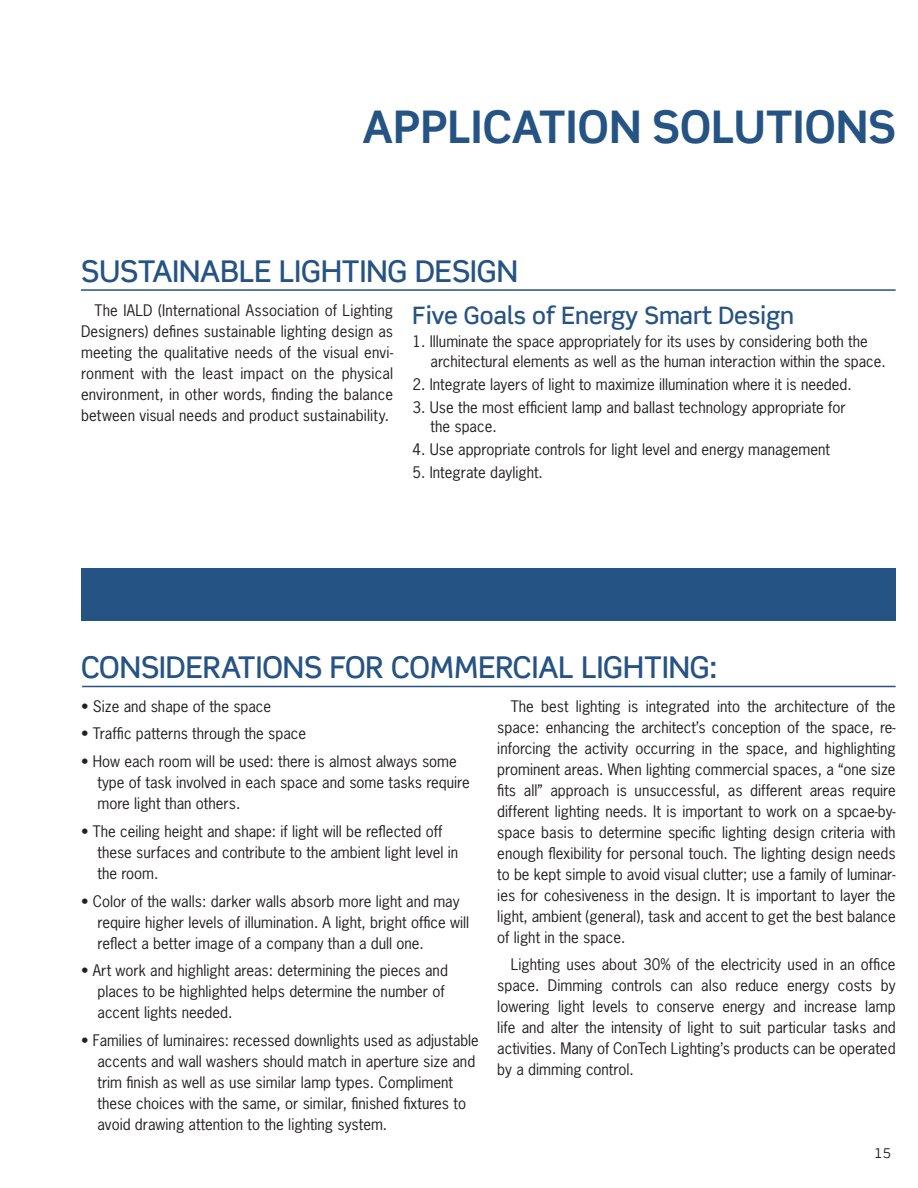
<style>
.page{position:relative;width:918px;height:1188px;background:#fff}
.page>*{position:absolute;margin:0;border:0;box-sizing:border-box;transform-origin:0 0}
.t1{font:700 45px "Scene Std";letter-spacing:-.005em;color:#255383}
.t2{font:500 30px "Scene Std";color:#255383}
.t3{font:500 24px "Scene Std";color:#255383}
.t4{font:15px/21px "News Gothic Std";color:#231f20}
.t5{font:13.5px "Scene Std";color:#231f20}
</style>
<div class="page">
<div style="left:81px;top:569px;width:815px;height:52px;background:#255383"></div>
<hr style="left:82px;top:686px;width:814px;height:1px;background:#255383">
<hr style="left:81px;top:289px;width:815px;height:2px;background:#255383">
<h1 class="t1" style="left:362px;top:99px;width:535px">APPLICATION SOLUTIONS</h1>
<h2 class="t2" style="left:81px;top:253px;width:438px">SUSTAINABLE LIGHTING DESIGN</h2>
<p class="t4" style="left:81px;top:300px;width:314px;text-align:justify;text-indent:14px">The IALD (International Association of Lighting Designers) defines sustainable lighting design as meeting the qualitative needs of the visual envi&shy;ronment with the least impact on the physical environment, in other words, finding the balance between visual needs and product sustainability.</p>
<h3 class="t3" style="left:413px;top:301px;width:383px">Five Goals of Energy Smart Design</h3>
<p class="t4" style="left:431px;top:332px;width:457px;line-height:19.5px;text-indent:-18px">1. Illuminate the space appropriately for its uses by considering both the architectural elements as well as the human interaction within the space.</p>
<p class="t4" style="left:413px;top:374px;width:441px">2. Integrate layers of light to maximize illumination where it is needed.</p>
<p class="t4" style="left:431px;top:397px;width:417px;line-height:19.5px;text-indent:-18px">3. Use the most efficient lamp and ballast technology appropriate for the space.</p>
<p class="t4" style="left:413px;top:439px;width:419px">4. Use appropriate controls for light level and energy management</p>
<p class="t4" style="left:413px;top:462px;width:132px">5. Integrate daylight.</p>
<h2 class="t2" style="left:81px;top:648px;width:638px">CONSIDERATIONS FOR COMMERCIAL LIGHTING:</h2>
<p class="t4" style="left:81px;top:695px;width:192px">• Size and shape of the space</p>
<p class="t4" style="left:81px;top:723px;width:227px">• Traffic patterns through the space</p>
<p class="t4" style="left:98px;top:751px;width:374px;text-indent:-16px">• How each room will be used: there is almost always some type of task involved in each space and some tasks require more light than others.</p>
<p class="t4" style="left:98px;top:820px;width:362px;text-indent:-16px">• The ceiling height and shape: if light will be reflected off these surfaces and contribute to the ambient light level in the room.</p>
<p class="t4" style="left:98px;top:890px;width:373px;text-indent:-16px">• Color of the walls: darker walls absorb more light and may require higher levels of illumination. A light, bright office will reflect a better image of a company than a dull one.</p>
<p class="t4" style="left:98px;top:960px;width:352px;text-indent:-16px">• Art work and highlight areas: determining the pieces and places to be highlighted helps determine the number of accent lights needed.</p>
<p class="t4" style="left:97px;top:1030px;width:383px;text-indent:-16px">• Families of luminaires: recessed downlights used as adjustable accents and wall washers should match in aperture size and trim finish as well as use similar lamp types. Compliment these choices with the same, or similar, finished fixtures to avoid drawing attention to the lighting system.</p>
<p class="t4" style="left:497px;top:695px;width:400px;text-align:justify;text-indent:14px">The best lighting is integrated into the architecture of the space: enhancing the architect’s conception of the space, re&shy;inforcing the activity occurring in the space, and highlighting prominent areas. When lighting commercial spaces, a “one size fits all” approach is unsuccessful, as different areas require different lighting needs. It is important to work on a spcae-by&shy;space basis to determine specific lighting design criteria with enough flexibility for personal touch. The lighting design needs to be kept simple to avoid visual clutter; use a family of luminar&shy;ies for cohesiveness in the design. It is important to layer the light, ambient (general), task and accent to get the best balance of light in the space.</p>
<p class="t4" style="left:497px;top:954px;width:400px;text-align:justify;text-indent:14px">Lighting uses about 30% of the electricity used in an office space. Dimming controls can also reduce energy costs by lowering light levels to conserve energy and increase lamp life and alter the intensity of light to suit particular tasks and activities. Many of ConTech Lighting’s products can be operated by a dimming control.</p>
<p class="t5" style="left:875px;top:1145px;width:18px">15</p>
</div>
